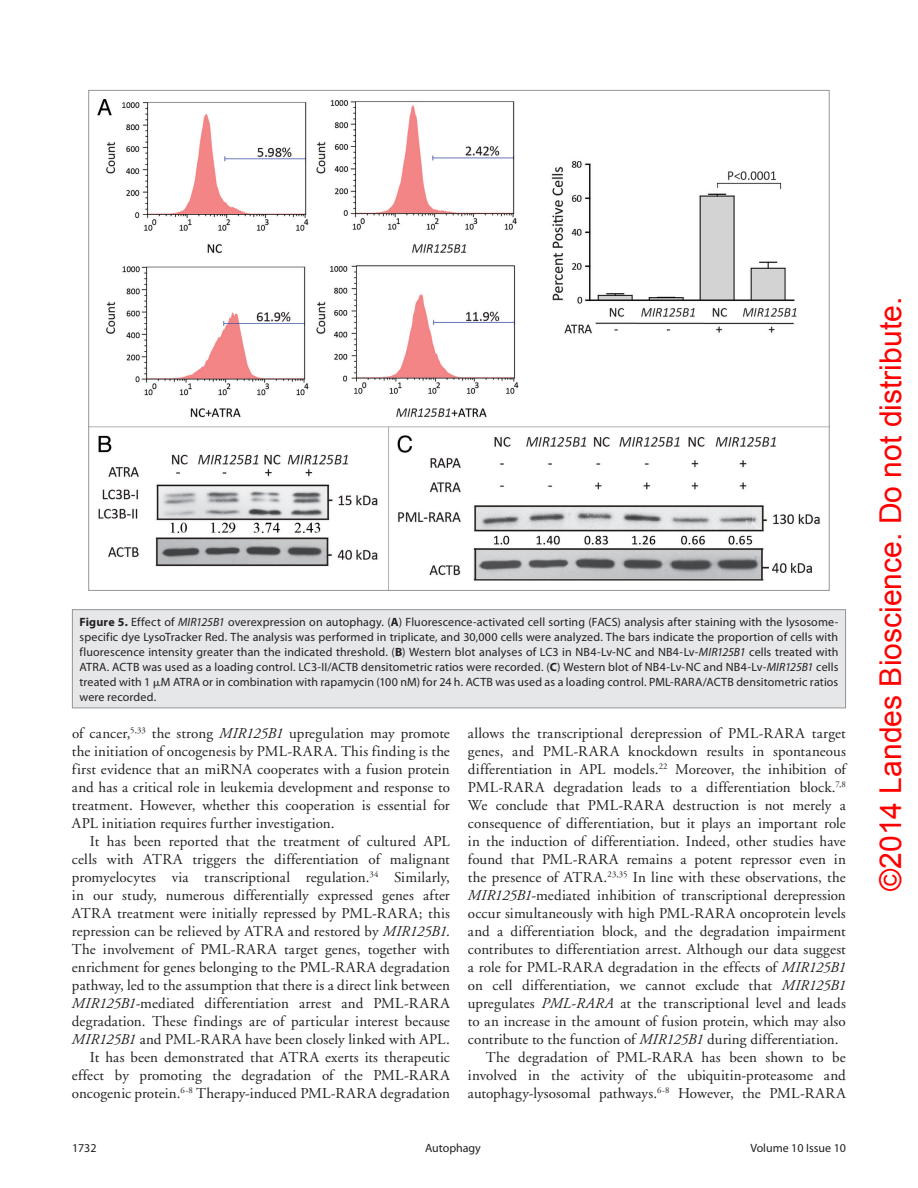
<style>
.page{position:relative;width:918px;height:1188px;background:#fff}
.page>*{position:absolute;margin:0;border:0;box-sizing:border-box;transform-origin:0 0}
.t1{font:30.15px "Arial";color:#f00}
.t2{font:15px/18px "Adobe Garamond";letter-spacing:.01em;color:#231f20;text-align:justify}
.t3{font:12px/15px "Myriad Pro";letter-spacing:.01em;color:#231f20;text-align:justify}
.s1{font-weight:700}
.s2{font-style:italic}
.s3{font-family:"Universal Std Greekw Math Pi"}
</style>
<div class="page">
<div style="left:72px;top:610px;width:774px;height:98px;background:#e6e7e9"></div>
<div style="left:72px;top:609px;width:774px;height:99px;border:1px solid #939598"></div>
<img style="left:90px;top:99px;width:738px;height:490px">
<p class="t3" style="left:79px;top:614px;width:760px"><span class="s1">Figure 5.</span> Effect of <span class="s2">MIR125B1</span> overexpression on autophagy. (<span class="s1">A</span>) Fluorescence-activated cell sorting (FACS ) analysis after staining with the lysosome&shy;specific dye LysoTracker Red. The analysis was performed in triplicate, and 30,000 cells were analyzed. The bars indicate the proportion of cells with fluorescence intensity greater than the indicated threshold. (<span class="s1">B</span>) Western blot analyses of LC3 in NB4-Lv-NC and NB4-Lv-<span class="s2">MIR125B1</span> cells treated with ATRA. ACTB was used as a loading control. LC3-II /ACTB densitometric ratios were recorded. (<span class="s1">C</span>) Western blot of NB4-Lv-NC and NB4-Lv-<span class="s2">MIR125B1</span> cells treated with 1 <span class="s3">μ</span>M ATRA or in combination with rapamycin (100 nM) for 24 h. ACTB was used as a loading control. PML-RARA/ACTB densitometric ratios were recorded.</p>
<p class="t2" style="left:72px;top:725px;width:379px">of cancer,<sup>5,33</sup> the strong <span class="s2">MIR125B1</span> upregulation may promote the initiation of oncogenesis by PML-RARA. This finding is the first evidence that an miRNA cooperates with a fusion protein and has a critical role in leukemia development and response to treatment. However, whether this cooperation is essential for APL initiation requires further investigation.</p>
<p class="t2" style="left:72px;top:833px;width:379px;text-align:right">It has been reported that the treatment of cultured APL cells with ATRA triggers the differentiation of malignant promyelocytes via transcriptional regulation.<sup>34</sup> Similarly, in our study, numerous differentially expressed genes after ATRA treatment were initially repressed by PML-RARA; this repression can be relieved by ATRA and restored by <span class="s2">MIR125B1</span>.<br>The involvement of PML-RARA target genes, together with enrichment for genes belonging to the PML-RARA degradation pathway, led to the assumption that there is a direct link between <span class="s2">MIR125B1</span>-mediated differentiation arrest and PML-RARA degradation. These findings are of particular interest because <span class="s2">MIR125B1</span> and PML-RARA have been closely linked with APL.<br>It has been demonstrated that ATRA exerts its therapeutic effect by promoting the degradation of the PML-RARA oncogenic protein.<sup>6-8</sup> Therapy-induced PML-RARA degradation</p>
<p class="t2" style="left:468px;top:725px;width:379px">allows the transcriptional derepression of PML-RARA target</p>
<p class="t2" style="left:468px;top:743px;width:379px">genes, and PML-RARA knockdown results in spontaneous</p>
<p class="t2" style="left:468px;top:761px;width:379px">differentiation in APL models.<sup>22</sup> Moreover, the inhibition of</p>
<p class="t2" style="left:468px;top:779px;width:379px">PML-RARA degradation leads to a differentiation block.<sup>7,8</sup></p>
<p class="t2" style="left:468px;top:797px;width:379px">We conclude that PML-RARA destruction is not merely a</p>
<p class="t2" style="left:468px;top:815px;width:379px">consequence of differentiation, but it plays an important role</p>
<p class="t2" style="left:468px;top:833px;width:379px">in the induction of differentiation. Indeed, other studies have</p>
<p class="t2" style="left:468px;top:851px;width:379px">found that PML-RARA remains a potent repressor even in</p>
<p class="t2" style="left:468px;top:869px;width:379px">the presence of ATRA.<sup>23,35</sup> In line with these observations, the</p>
<p class="t2" style="left:468px;top:887px;width:379px"><span class="s2">MIR125B1</span>-mediated inhibition of transcriptional derepression</p>
<p class="t2" style="left:468px;top:905px;width:379px">occur simultaneously with high PML-RARA oncoprotein levels</p>
<p class="t2" style="left:468px;top:923px;width:379px">and a differentiation block, and the degradation impairment</p>
<p class="t2" style="left:468px;top:941px;width:379px">contributes to differentiation arrest. Although our data suggest</p>
<p class="t2" style="left:468px;top:959px;width:379px">a role for PML-RARA degradation in the effects of <span class="s2">MIR125B1</span></p>
<p class="t2" style="left:468px;top:977px;width:379px">on cell differentiation, we cannot exclude that <span class="s2">MIR125B1</span></p>
<p class="t2" style="left:468px;top:995px;width:379px">upregulates <span class="s2">PML-RARA</span> at the transcriptional level and leads</p>
<p class="t2" style="left:468px;top:1013px;width:379px">to an increase in the amount of fusion protein, which may also</p>
<p class="t2" style="left:468px;top:1031px;width:372px">contribute to the function of <span class="s2">MIR125B1</span> during differentiation.</p>
<p class="t2" style="left:486px;top:1049px;width:361px">The degradation of PML-RARA has been shown to be</p>
<p class="t2" style="left:468px;top:1067px;width:379px">involved in the activity of the ubiquitin-proteasome and</p>
<p class="t2" style="left:468px;top:1085px;width:379px">autophagy-lysosomal pathways.<sup>6-8</sup> However, the PML-RARA</p>
<p class="t3" style="left:72px;top:1140px;width:26px">1732</p>
<p class="t3" style="left:425px;top:1140px;width:57px">Autophagy</p>
<p class="t3" style="left:750px;top:1140px;width:97px">Volume 10 Issue 10</p>
<h1 class="t1" style="left:871px;top:891px;width:595px;rotate:-90deg">©2014 Landes Bioscience. Do not distribute.</h1>
</div>
